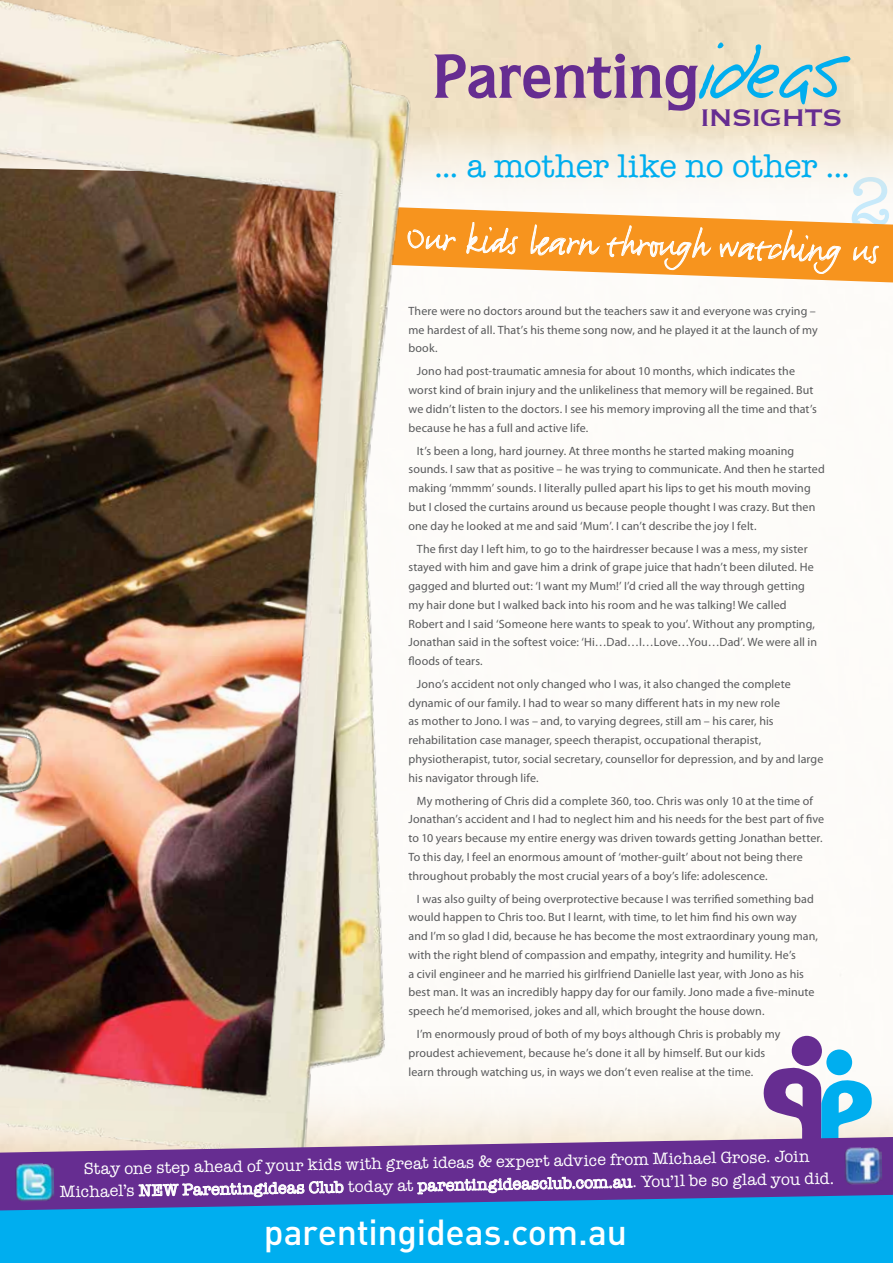
<style>
.page{position:relative;width:893px;height:1263px;background:#fff}
.page>*{position:absolute;margin:0;border:0;box-sizing:border-box;transform-origin:0 0}
.t1{font:68.55px "American Typewriter";color:#c7eafb}
.t2{font:40.5px "Justlefthand";color:#fff}
.t3{font:500 35.7px "DIN";letter-spacing:-.01em;color:#fff}
.t4{font:33px "American Typewriter";letter-spacing:-.01em;color:#00aeef}
.t5{font:31.5px "Copperplate";letter-spacing:-.05em;color:#662d91}
.t6{font:16.5px/22.5px "American Typewriter";color:#fff;text-align:center}
.t7{font:12px/18.8px "Myriad Pro";letter-spacing:.01em;color:#58595b}
</style>
<div class="page">
<svg style="left:448px;top:204px;width:445px;height:78px"></svg>
<div style="left:792px;top:1036px;width:30px;height:30px;background:#662d91;border-radius:50%"></div>
<div style="left:826px;top:1049px;width:26px;height:26px;background:#00aeef;border-radius:50%"></div>
<img style="left:0;top:0;width:448px;height:1067px">
<svg style="left:0;top:1067px;width:893px;height:196px;background:#7a9fcd"></svg>
<img style="left:844px;top:1147px;width:38px;height:39px">
<img style="left:15px;top:1163px;width:39px;height:40px">
<svg style="left:434px;top:43px;width:416px;height:68px;background:#c5bbbc"></svg>
<svg style="left:407px;top:229px;width:49px;height:22px"></svg>
<svg style="left:466px;top:222px;width:52px;height:32px;background:#f8aa4d"></svg>
<svg style="left:531px;top:214px;width:69px;height:42px;background:#f8a23d"></svg>
<svg style="left:606px;top:225px;width:105px;height:45px;background:#f8a33d"></svg>
<svg style="left:720px;top:220px;width:121px;height:54px;background:#f7a23c"></svg>
<svg style="left:853px;top:246px;width:26px;height:18px"></svg>
<h3 class="t5" style="left:700px;top:97px;width:145px">INSIGHTS</h3>
<h3 class="t4" style="left:434px;top:141px;width:418px">... a mother like no other ...</h3>
<h1 class="t1" style="left:848px;top:149px;width:45px">2</h1>
<h2 class="t2" style="left:408px;top:213px;width:473px;rotate:2deg">Our kids learn through watching us</h2>
<p class="t7" style="left:408px;top:302px;width:411px">There were no doctors around but the teachers saw it and everyone was crying – me hardest of all. That’s his theme song now, and he played it at the launch of my book.</p>
<p class="t7" style="left:408px;top:362px;width:410px;text-indent:9px">Jono had post-traumatic amnesia for about 10 months, which indicates the worst kind of brain injury and the unlikeliness that memory will be regained. But we didn’t listen to the doctors. I see his memory improving all the time and that’s because he has a full and active life.</p>
<p class="t7" style="left:408px;top:441px;width:418px;text-indent:9px">It’s been a long, hard journey. At three months he started making moaning sounds. I saw that as positive – he was trying to communicate. And then he started making ‘mmmm’ sounds. I literally pulled apart his lips to get his mouth moving but I closed the curtains around us because people thought I was crazy. But then one day he looked at me and said ‘Mum’. I can’t describe the joy I felt.</p>
<p class="t7" style="left:408px;top:539px;width:410px;text-indent:9px">The first day I left him, to go to the hairdresser because I was a mess, my sister stayed with him and gave him a drink of grape juice that hadn’t been diluted. He gagged and blurted out: ‘I want my Mum!’ I’d cried all the way through getting my hair done but I walked back into his room and he was talking! We called Robert and I said ‘Someone here wants to speak to you’. Without any prompting, Jonathan said in the softest voice: ‘Hi…Dad…I…Love…You…Dad’. We were all in floods of tears.</p>
<p class="t7" style="left:408px;top:675px;width:416px;text-indent:9px">Jono’s accident not only changed who I was, it also changed the complete dynamic of our family. I had to wear so many different hats in my new role<br>as mother to Jono. I was – and, to varying degrees, still am – his carer, his rehabilitation case manager, speech therapist, occupational therapist, physiotherapist, tutor, social secretary, counsellor for depression, and by and large his navigator through life.</p>
<p class="t7" style="left:408px;top:791px;width:417px;text-indent:9px">My mothering of Chris did a complete 360, too. Chris was only 10 at the time of Jonathan’s accident and I had to neglect him and his needs for the best part of five to 10 years because my entire energy was driven towards getting Jonathan better.<br>To this day, I feel an enormous amount of ‘mother-guilt’ about not being there throughout probably the most crucial years of a boy’s life: adolescence.</p>
<p class="t7" style="left:408px;top:889px;width:411px;text-indent:9px">I was also guilty of being overprotective because I was terrified something bad would happen to Chris too. But I learnt, with time, to let him find his own way and I’m so glad I did, because he has become the most extraordinary young man, with the right blend of compassion and empathy, integrity and humility. He’s<br>a civil engineer and he married his girlfriend Danielle last year, with Jono as his best man. It was an incredibly happy day for our family. Jono made a five-minute speech he’d memorised, jokes and all, which brought the house down.</p>
<p class="t7" style="left:408px;top:1025px;width:373px;text-indent:9px">I’m enormously proud of both of my boys although Chris is probably my proudest achievement, because he’s done it all by himself. But our kids learn through watching us, in ways we don’t even realise at the time.</p>
<h3 class="t6" style="left:59px;top:1157px;width:776px;rotate:-1deg">Stay one step ahead of your kids with great ideas &amp; expert advice from Michael Grose. Join<br>Michael’s NEW Parentingideas Club today at parentingideasclub.com.au. You’ll be so glad you did.</h3>
<h3 class="t3" style="left:264px;top:1209px;width:365px">parentingideas.com.au</h3>
</div>
